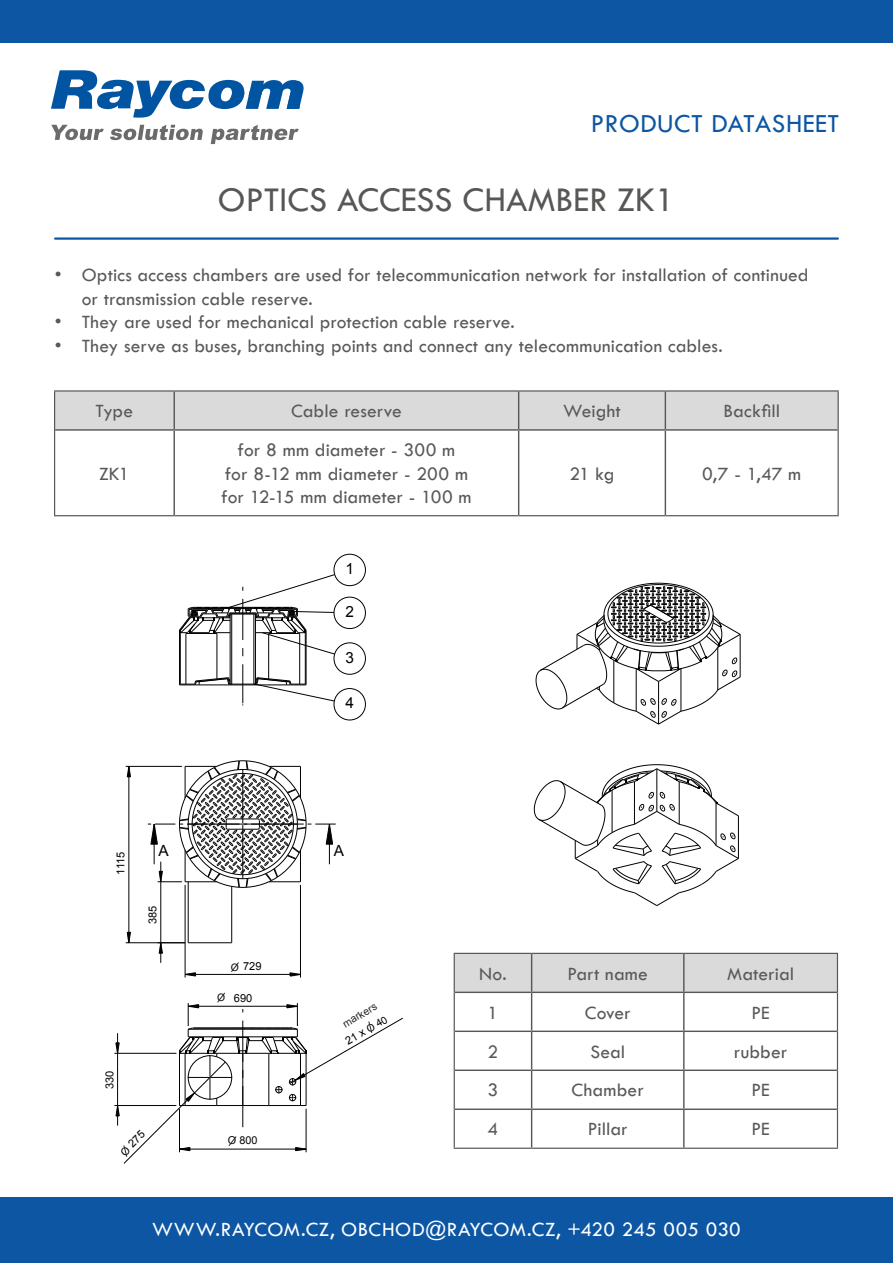
<style>
.page{position:relative;width:893px;height:1263px;background:#fff}
.page>*{position:absolute;margin:0;border:0;box-sizing:border-box;transform-origin:0 0}
.t1{font:36px "Tw Cen";color:#575756}
.t2{font:27px "Tw Cen";letter-spacing:.02em;color:#0c56a3}
.t3{font:21px "Tw Cen";letter-spacing:.01em;color:#fff}
.t4{font:19.5px/23.4px "Tw Cen";letter-spacing:.005em;color:#5a5958;text-align:center}
.t5{font:19.5px "Tw Cen";color:#585858}
.t6{font:15.45px "Arial";color:#020203}
.t7{font:11.1px/17.5px "Arial";color:#020203;text-align:center}
.t8{font:10.8px "Arial";color:#020203}
.t9{font:10.5px "Arial";color:#2b2a2a}
.s1{font-size:10.35px}
</style>
<div class="page">
<div style="left:0;top:1197px;width:893px;height:66px;background:#0c56a3"></div>
<div style="left:0;top:0;width:893px;height:43px;background:#0c56a3"></div>
<svg style="left:51px;top:70px;width:253px;height:48px"></svg>
<svg style="left:51px;top:125px;width:53px;height:15px"></svg>
<svg style="left:110px;top:125px;width:93px;height:15px"></svg>
<svg style="left:211px;top:125px;width:88px;height:19px"></svg>
<hr style="left:55px;top:237px;width:783px;height:3px;background:#0c56a3">
<div style="left:55px;top:392px;width:782px;height:37px;background:#dadada"></div>
<svg style="left:55px;top:431px;width:612px;height:84px"></svg>
<hr style="left:55px;top:429px;width:119px;height:2px;background:#575756">
<hr style="left:174px;top:392px;width:1px;height:37px;background:#575756">
<hr style="left:174px;top:431px;width:1px;height:84px;background:#575756">
<hr style="left:518px;top:392px;width:1px;height:37px;background:#575756">
<hr style="left:665px;top:392px;width:1px;height:37px;background:#575756">
<hr style="left:518px;top:431px;width:1px;height:84px;background:#575756">
<hr style="left:665px;top:431px;width:1px;height:84px;background:#575756">
<hr style="left:174px;top:429px;width:345px;height:2px;background:#575756">
<hr style="left:519px;top:429px;width:146px;height:2px;background:#575756">
<hr style="left:665px;top:429px;width:172px;height:2px;background:#575756">
<hr style="left:54px;top:390px;width:120px;height:2px;background:#575756">
<hr style="left:54px;top:392px;width:1px;height:38px;background:#575756">
<hr style="left:174px;top:390px;width:345px;height:2px;background:#575756">
<hr style="left:519px;top:390px;width:146px;height:2px;background:#575756">
<hr style="left:665px;top:390px;width:174px;height:2px;background:#575756">
<hr style="left:837px;top:392px;width:2px;height:38px;background:#575756">
<hr style="left:54px;top:430px;width:1px;height:85px;background:#575756">
<hr style="left:837px;top:430px;width:2px;height:85px;background:#575756">
<hr style="left:54px;top:515px;width:120px;height:1px;background:#575756">
<hr style="left:174px;top:515px;width:345px;height:1px;background:#575756">
<hr style="left:519px;top:515px;width:146px;height:1px;background:#575756">
<hr style="left:665px;top:515px;width:174px;height:1px;background:#575756">
<svg style="left:535px;top:582px;width:206px;height:143px"></svg>
<svg style="left:534px;top:764px;width:205px;height:142px"></svg>
<div style="left:455px;top:954px;width:382px;height:38px;background:#dadada"></div>
<svg style="left:455px;top:993px;width:382px;height:154px"></svg>
<hr style="left:455px;top:992px;width:77px;height:1px;background:#575756">
<hr style="left:455px;top:1030px;width:77px;height:2px;background:#575756">
<hr style="left:455px;top:1069px;width:77px;height:2px;background:#575756">
<hr style="left:455px;top:1108px;width:77px;height:2px;background:#575756">
<hr style="left:531px;top:954px;width:1px;height:38px;background:#575756">
<hr style="left:683px;top:954px;width:1px;height:38px;background:#575756">
<hr style="left:531px;top:993px;width:1px;height:37px;background:#575756">
<hr style="left:683px;top:993px;width:1px;height:37px;background:#575756">
<hr style="left:531px;top:1032px;width:1px;height:37px;background:#575756">
<hr style="left:683px;top:1032px;width:1px;height:37px;background:#575756">
<hr style="left:531px;top:1071px;width:1px;height:37px;background:#575756">
<hr style="left:683px;top:1071px;width:1px;height:37px;background:#575756">
<hr style="left:531px;top:1110px;width:1px;height:37px;background:#575756">
<hr style="left:683px;top:1110px;width:1px;height:37px;background:#575756">
<hr style="left:532px;top:992px;width:152px;height:1px;background:#575756">
<hr style="left:684px;top:992px;width:153px;height:1px;background:#575756">
<hr style="left:532px;top:1030px;width:152px;height:2px;background:#575756">
<hr style="left:684px;top:1030px;width:153px;height:2px;background:#575756">
<hr style="left:532px;top:1069px;width:152px;height:2px;background:#575756">
<hr style="left:684px;top:1069px;width:153px;height:2px;background:#575756">
<hr style="left:532px;top:1108px;width:152px;height:2px;background:#575756">
<hr style="left:684px;top:1108px;width:153px;height:2px;background:#575756">
<hr style="left:454px;top:953px;width:78px;height:1px;background:#575756">
<hr style="left:454px;top:954px;width:1px;height:38px;background:#575756">
<hr style="left:532px;top:953px;width:152px;height:1px;background:#575756">
<hr style="left:684px;top:953px;width:154px;height:1px;background:#575756">
<hr style="left:837px;top:954px;width:1px;height:38px;background:#575756">
<hr style="left:454px;top:992px;width:1px;height:39px;background:#575756">
<hr style="left:837px;top:992px;width:1px;height:39px;background:#575756">
<hr style="left:454px;top:1031px;width:1px;height:39px;background:#575756">
<hr style="left:837px;top:1031px;width:1px;height:39px;background:#575756">
<hr style="left:454px;top:1070px;width:1px;height:39px;background:#575756">
<hr style="left:837px;top:1070px;width:1px;height:39px;background:#575756">
<hr style="left:454px;top:1109px;width:1px;height:38px;background:#575756">
<hr style="left:837px;top:1109px;width:1px;height:38px;background:#575756">
<hr style="left:454px;top:1147px;width:78px;height:2px;background:#575756">
<hr style="left:532px;top:1147px;width:152px;height:2px;background:#575756">
<hr style="left:684px;top:1147px;width:154px;height:2px;background:#575756">
<hr style="left:188px;top:882px;width:1px;height:61px;background:#020203">
<hr style="left:231px;top:886px;width:1px;height:57px;background:#020203">
<hr style="left:188px;top:942px;width:44px;height:1px;background:#020203">
<svg style="left:186px;top:972px;width:10px;height:4px"></svg>
<svg style="left:290px;top:972px;width:10px;height:4px"></svg>
<hr style="left:185px;top:885px;width:1px;height:92px;background:#020203">
<hr style="left:300px;top:885px;width:1px;height:92px;background:#020203">
<hr style="left:185px;top:974px;width:115px;height:1px;background:#020203">
<svg style="left:127px;top:932px;width:4px;height:10px"></svg>
<svg style="left:127px;top:767px;width:4px;height:10px"></svg>
<hr style="left:126px;top:942px;width:59px;height:1px;background:#020203">
<hr style="left:126px;top:766px;width:56px;height:1px;background:#020203">
<hr style="left:129px;top:766px;width:1px;height:177px;background:#020203">
<svg style="left:158px;top:942px;width:27px;height:21px"></svg>
<hr style="left:161px;top:882px;width:1px;height:61px;background:#020203">
<svg style="left:148px;top:760px;width:188px;height:128px"></svg>
<hr style="left:114px;top:1105px;width:62px;height:1px;background:#020203">
<hr style="left:114px;top:1053px;width:62px;height:1px;background:#020203">
<div style="left:334px;top:554px;width:32px;height:32px;border:1px solid #020203;border-radius:50%"></div>
<div style="left:334px;top:597px;width:32px;height:32px;border:1px solid #020203;border-radius:50%"></div>
<div style="left:334px;top:643px;width:32px;height:31px;border:1px solid #020203;border-radius:50%"></div>
<div style="left:334px;top:688px;width:32px;height:32px;border:1px solid #020203;border-radius:50%"></div>
<svg style="left:179px;top:574px;width:156px;height:131px"></svg>
<svg style="left:116px;top:992px;width:287px;height:172px"></svg>
<svg style="left:231px;top:962px;width:8px;height:10px"></svg>
<h2 class="t2" style="left:591px;top:107px;width:250px">PRODUCT DATASHEET</h2>
<h1 class="t1" style="left:218px;top:178px;width:459px">OPTICS ACCESS CHAMBER ZK1</h1>
<p class="t4" style="left:82px;top:263px;width:728px;text-align:left;text-indent:-27px">• Optics access chambers are used for telecommunication network for installation of continued or transmission cable reserve.</p>
<p class="t4" style="left:55px;top:310px;width:462px">• They are used for mechanical protection cable reserve.</p>
<p class="t4" style="left:55px;top:334px;width:669px">• They serve as buses, branching points and connect any telecommunication cables.</p>
<p class="t4" style="left:96px;top:399px;width:39px">Type</p>
<p class="t4" style="left:291px;top:399px;width:112px">Cable reserve</p>
<p class="t4" style="left:563px;top:399px;width:59px">Weight</p>
<p class="t4" style="left:723px;top:399px;width:58px">Backfill</p>
<p class="t4" style="left:99px;top:462px;width:32px">ZK1</p>
<p class="t4" style="left:221px;top:438px;width:252px">for 8 mm diameter - 300 m<br>for 8-12 mm diameter - 200 m for 12-15 mm diameter - 100 m</p>
<p class="t6" style="left:345px;top:558px;width:10px">1</p>
<p class="t6" style="left:345px;top:601px;width:10px">2</p>
<p class="t6" style="left:345px;top:647px;width:10px">3</p>
<p class="t6" style="left:345px;top:693px;width:10px">4</p>
<p class="t4" style="left:569px;top:462px;width:47px">21 kg</p>
<p class="t4" style="left:702px;top:462px;width:100px">0,7 - 1,47 m</p>
<p class="t7" style="left:112px;top:875px;width:24px;rotate:-90deg">1115</p>
<p class="t7" style="left:101px;top:1089px;width:20px;rotate:-90deg">330</p>
<p class="t6" style="left:158px;top:841px;width:12px">A</p>
<p class="t6" style="left:334px;top:841px;width:12px">A</p>
<p class="t7" style="left:144px;top:924px;width:20px;rotate:-90deg">385</p>
<p class="t7" style="left:231px;top:957px;width:32px"><span class="s1">O</span> 729</p>
<p class="t7" style="left:217px;top:989px;width:37px"><span class="s1">O</span> 690</p>
<p class="t7" style="left:330px;top:1021px;width:52px;rotate:-30deg">Znaczniki<br>21 x <span class="s1">O 40</span></p>
<p class="t9" style="left:340px;top:1018px;width:39px;rotate:-30deg">markers</p>
<p class="t7" style="left:116px;top:1147px;width:31px;rotate:-45deg"><sub>O</sub> 275</p>
<p class="t8" style="left:228px;top:1133px;width:31px">O 800</p>
<p class="t4" style="left:479px;top:962px;width:29px">No.</p>
<p class="t4" style="left:567px;top:962px;width:82px">Part name</p>
<p class="t4" style="left:727px;top:962px;width:68px">Material</p>
<p class="t4" style="left:488px;top:1000px;width:12px">1</p>
<p class="t4" style="left:585px;top:1000px;width:47px">Cover</p>
<p class="t4" style="left:751px;top:1000px;width:20px">PE</p>
<p class="t4" style="left:488px;top:1039px;width:12px">2</p>
<p class="t4" style="left:590px;top:1039px;width:36px">Seal</p>
<p class="t5" style="left:734px;top:1040px;width:55px">rubber</p>
<p class="t4" style="left:488px;top:1078px;width:12px">3</p>
<p class="t4" style="left:572px;top:1078px;width:74px">Chamber</p>
<p class="t5" style="left:751px;top:1078px;width:20px">PE</p>
<p class="t4" style="left:488px;top:1117px;width:12px">4</p>
<p class="t4" style="left:588px;top:1117px;width:41px">Pillar</p>
<p class="t5" style="left:751px;top:1117px;width:20px">PE</p>
<p class="t3" style="left:152px;top:1217px;width:590px">WWW.RAYCOM.CZ, OBCHOD@RAYCOM.CZ, +420 245 005 030</p>
</div>
